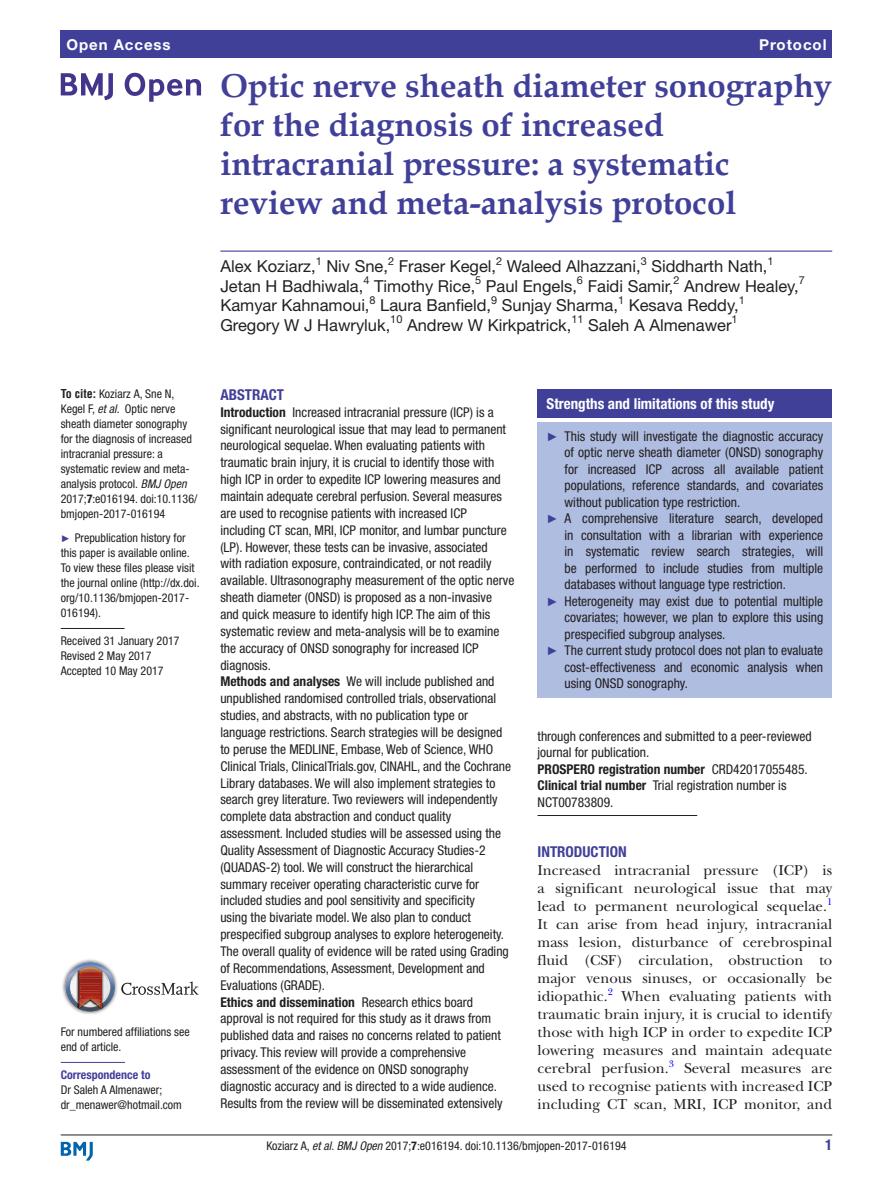
<style>
.page{position:relative;width:893px;height:1191px;background:#fff}
.page>*{position:absolute;margin:0;border:0;box-sizing:border-box;transform-origin:0 0}
.t1{font:700 33px/39px "Book Antiqua";color:#414099}
.t2{font:16.5px "Helvetica Neue LT Std";color:#231f20}
.t3{font:15px/18px "New Baskerville";color:#231f20;text-align:justify}
.t4{font:700 condensed 15px "Helvetica Neue LT Std";color:#fff}
.t5{font:700 condensed 15px "Helvetica Neue LT Std";color:#414099}
.t6{font:700 15px "Helvetica Neue LT Std";letter-spacing:.065em;color:#fff}
.t7{font:condensed 13.5px/16.8px "Helvetica Neue LT Std";color:#231f20}
.t8{font:condensed 12px/15px "Helvetica Neue LT Std";color:#231f20}
.t9{font:700 condensed 12px "Helvetica Neue LT Std";color:#414099}
.t10{font:10.95px "Helvetica Neue LT Std";color:#231f20}
.t11{font:9.9px "New Baskerville";color:#00f}
.s1{font-family:"Helvetica LT Std";font-weight:700}
.s2{font-style:italic}
.s3{font-weight:700}
.s4{font-family:"Arial";font-stretch:normal;font-size:9.75px;color:#414099}
.s5{font-family:"Arial";font-stretch:normal;font-size:12px;color:#414099}
</style>
<div class="page">
<hr style="left:61px;top:1134px;width:771px;height:1px;background:#231f20">
<svg style="left:61px;top:1141px;width:32px;height:19px"></svg>
<div style="left:61px;top:31px;width:771px;height:27px;background:#414099"></div>
<hr style="left:538px;top:815px;width:159px;height:1px;background:#231f20">
<hr style="left:220px;top:250px;width:612px;height:2px;background:#414099">
<hr style="left:61px;top:628px;width:64px;height:1px;background:#231f20">
<hr style="left:61px;top:1062px;width:64px;height:1px;background:#414099">
<svg style="left:61px;top:73px;width:52px;height:27px"></svg>
<svg style="left:125px;top:73px;width:76px;height:29px"></svg>
<img style="left:62px;top:959px;width:55px;height:55px">
<svg style="left:66px;top:962px;width:49px;height:49px;background:#a78689"></svg>
<svg style="left:121px;top:981px;width:78px;height:13px"></svg>
<div style="left:538px;top:389px;width:294px;height:29px;background:#414099"></div>
<div style="left:538px;top:422px;width:294px;height:275px;background:#afbde1"></div>
<p class="t6" style="left:66px;top:35px;width:106px">Open Access</p>
<p class="t6" style="left:759px;top:35px;width:69px">Protocol</p>
<h1 class="t1" style="left:220px;top:66px;width:613px">Optic nerve sheath diameter sonography for the diagnosis of increased intracranial pressure: a systematic review and meta-analysis protocol</h1>
<p class="t2" style="left:220px;top:257px;width:97px">Alex Koziarz,</p>
<p class="t10" style="left:316px;top:254px;width:8px">1</p>
<p class="t2" style="left:326px;top:257px;width:63px">Niv Sne,</p>
<p class="t10" style="left:388px;top:254px;width:8px">2</p>
<p class="t2" style="left:399px;top:257px;width:99px">Fraser Kegel,</p>
<p class="t10" style="left:496px;top:254px;width:8px">2</p>
<p class="t2" style="left:507px;top:257px;width:135px">Waleed Alhazzani,</p>
<p class="t10" style="left:641px;top:254px;width:8px">3</p>
<p class="t2" style="left:651px;top:257px;width:118px">Siddharth Nath,</p>
<p class="t10" style="left:767px;top:254px;width:8px">1</p>
<p class="t2" style="left:220px;top:276px;width:145px">Jetan H Badhiwala,</p>
<p class="t10" style="left:363px;top:274px;width:8px">4</p>
<p class="t2" style="left:374px;top:276px;width:103px">Timothy Rice,</p>
<p class="t10" style="left:475px;top:274px;width:8px">5</p>
<p class="t2" style="left:486px;top:276px;width:93px">Paul Engels,</p>
<p class="t10" style="left:577px;top:274px;width:8px">6</p>
<p class="t2" style="left:588px;top:276px;width:87px">Faidi Samir,</p>
<p class="t10" style="left:673px;top:274px;width:8px">2</p>
<p class="t2" style="left:684px;top:276px;width:116px">Andrew Healey,</p>
<p class="t10" style="left:799px;top:274px;width:8px">7</p>
<p class="t2" style="left:220px;top:296px;width:151px">Kamyar Kahnamoui,</p>
<p class="t10" style="left:370px;top:293px;width:8px">8</p>
<p class="t2" style="left:380px;top:296px;width:112px">Laura Banfield,</p>
<p class="t10" style="left:491px;top:293px;width:8px">9</p>
<p class="t2" style="left:502px;top:296px;width:118px">Sunjay Sharma,</p>
<p class="t10" style="left:618px;top:293px;width:8px">1</p>
<p class="t2" style="left:629px;top:296px;width:112px">Kesava Reddy,</p>
<p class="t10" style="left:739px;top:293px;width:8px">1</p>
<p class="t2" style="left:220px;top:315px;width:171px">Gregory W J Hawryluk,</p>
<p class="t10" style="left:390px;top:313px;width:14px">10</p>
<p class="t2" style="left:407px;top:315px;width:166px">Andrew W Kirkpatrick,</p>
<p class="t10" style="left:571px;top:313px;width:14px">11</p>
<p class="t2" style="left:588px;top:315px;width:145px">Saleh A Almenawer</p>
<p class="t10" style="left:731px;top:313px;width:8px">1</p>
<p class="t8" style="left:61px;top:386px;width:138px"><span class="s1">To cite:</span> Koziarz A, Sne N,<br>Kegel F, <span class="s2">et al</span>. Optic nerve sheath diameter sonography for the diagnosis of increased intracranial pressure: a systematic review and meta&shy;analysis protocol. <span class="s2">BMJ Open<br></span>2017;<span class="s3">7</span>:e016194. doi:10.1136/ bmjopen-2017-016194</p>
<p class="t8" style="left:61px;top:530px;width:140px"><span class="s4">►</span> Prepublication history for this paper is available online.<br>To view these files please visit the journal online (http://dx.doi. org/10.1136/bmjopen-2017-<br>016194).</p>
<p class="t8" style="left:61px;top:633px;width:120px">Received 31 January 2017<br>Revised 2 May 2017<br>Accepted 10 May 2017</p>
<p class="t8" style="left:61px;top:1024px;width:130px">For numbered affiliations see end of article.</p>
<p class="t9" style="left:61px;top:1067px;width:91px">Correspondence to</p>
<p class="t8" style="left:61px;top:1082px;width:123px">Dr Saleh A Almenawer; dr_menawer@hotmail.com</p>
<p class="t5" style="left:220px;top:385px;width:65px">Abstract</p>
<p class="t7" style="left:220px;top:403px;width:296px"><span class="s3">Introduction</span> Increased intracranial pressure (ICP) is a significant neurological issue that may lead to permanent neurological sequelae. When evaluating patients with traumatic brain injury, it is crucial to identify those with high ICP in order to expedite ICP lowering measures and maintain adequate cerebral perfusion. Several measures are used to recognise patients with increased ICP including CT scan, MRI, ICP monitor, and lumbar puncture (LP). However, these tests can be invasive, associated<br>with radiation exposure, contraindicated, or not readily available. Ultrasonography measurement of the optic nerve sheath diameter (ONSD) is proposed as a non-invasive<br>and quick measure to identify high ICP. The aim of this systematic review and meta-analysis will be to examine the accuracy of ONSD sonography for increased ICP diagnosis.<br><span class="s3">Methods and analyses</span> We will include published and unpublished randomised controlled trials, observational studies, and abstracts, with no publication type or language restrictions. Search strategies will be designed to peruse the MEDLINE, Embase, Web of Science, WHO Clinical Trials, ClinicalTrials.gov, CINAHL, and the Cochrane Library databases. We will also implement strategies to search grey literature. Two reviewers will independently complete data abstraction and conduct quality assessment. Included studies will be assessed using the Quality Assessment of Diagnostic Accuracy Studies-2 (QUADAS-2) tool. We will construct the hierarchical summary receiver operating characteristic curve for included studies and pool sensitivity and specificity<br>using the bivariate model. We also plan to conduct prespecified subgroup analyses to explore heterogeneity.<br>The overall quality of evidence will be rated using Grading of Recommendations, Assessment, Development and Evaluations (GRADE).<br><span class="s3">Ethics and dissemination</span> Research ethics board approval is not required for this study as it draws from published data and raises no concerns related to patient privacy. This review will provide a comprehensive assessment of the evidence on ONSD sonography diagnostic accuracy and is directed to a wide audience.<br>Results from the review will be disseminated extensively</p>
<p class="t4" style="left:547px;top:394px;width:229px">Strengths and limitations of this study</p>
<p class="t7" style="left:547px;top:427px;width:278px"><span class="s5">►</span> This study will investigate the diagnostic accuracy</p>
<p class="t7" style="left:565px;top:444px;width:260px">of optic nerve sheath diameter (ONSD) sonography</p>
<p class="t7" style="left:565px;top:460px;width:260px">for increased ICP across all available patient</p>
<p class="t7" style="left:565px;top:477px;width:260px">populations, reference standards, and covariates</p>
<p class="t7" style="left:565px;top:493px;width:177px">without publication type restriction.</p>
<p class="t7" style="left:547px;top:510px;width:278px"><span class="s5">►</span> A comprehensive literature search, developed</p>
<p class="t7" style="left:565px;top:526px;width:260px">in consultation with a librarian with experience</p>
<p class="t7" style="left:565px;top:543px;width:260px">in systematic review search strategies, will</p>
<p class="t7" style="left:565px;top:559px;width:260px">be performed to include studies from multiple</p>
<p class="t7" style="left:565px;top:576px;width:223px">databases without language type restriction.</p>
<p class="t7" style="left:547px;top:592px;width:278px"><span class="s5">►</span> Heterogeneity may exist due to potential multiple</p>
<p class="t7" style="left:565px;top:609px;width:260px">covariates; however, we plan to explore this using</p>
<p class="t7" style="left:565px;top:625px;width:162px">prespecified subgroup analyses.</p>
<p class="t7" style="left:547px;top:642px;width:278px"><span class="s5">►</span> The current study protocol does not plan to evaluate</p>
<p class="t7" style="left:565px;top:658px;width:260px">cost-effectiveness and economic analysis when</p>
<p class="t7" style="left:565px;top:675px;width:125px">using ONSD sonography.</p>
<p class="t7" style="left:538px;top:727px;width:276px">through conferences and submitted to a peer-reviewed journal for publication.<br><span class="s3">PROSPERO registration number</span> CRD42017055485.<br><span class="s3">Clinical trial number</span> Trial registration number is NCT00783809.</p>
<p class="t5" style="left:538px;top:843px;width:91px">Introduction</p>
<p class="t3" style="left:538px;top:861px;width:296px">Increased intracranial pressure (ICP) is a significant neurological issue that may lead to permanent neurological sequelae.</p>
<p class="t11" style="left:827px;top:895px;width:7px">1</p>
<p class="t3" style="left:538px;top:915px;width:296px">It can arise from head injury, intracranial mass lesion, disturbance of cerebrospinal fluid (CSF) circulation, obstruction to major venous sinuses, or occasionally be idiopathic.</p>
<p class="t11" style="left:608px;top:985px;width:7px">2</p>
<p class="t3" style="left:538px;top:987px;width:296px;text-indent:84px">When evaluating patients with traumatic brain injury, it is crucial to identify those with high ICP in order to expedite ICP lowering measures and maintain adequate cerebral perfusion.</p>
<p class="t11" style="left:669px;top:1057px;width:7px">3</p>
<p class="t3" style="left:538px;top:1059px;width:296px;text-indent:146px">Several measures are used to recognise patients with increased ICP including CT scan, MRI, ICP monitor, and</p>
<p class="t8" style="left:266px;top:1137px;width:362px">Koziarz A, <span class="s2">et al</span>. <span class="s2">BMJ Open</span> 2017;<span class="s3">7</span>:e016194. doi:10.1136/bmjopen-2017-016194</p>
<p class="t5" style="left:825px;top:1135px;width:9px">1</p>
</div>
